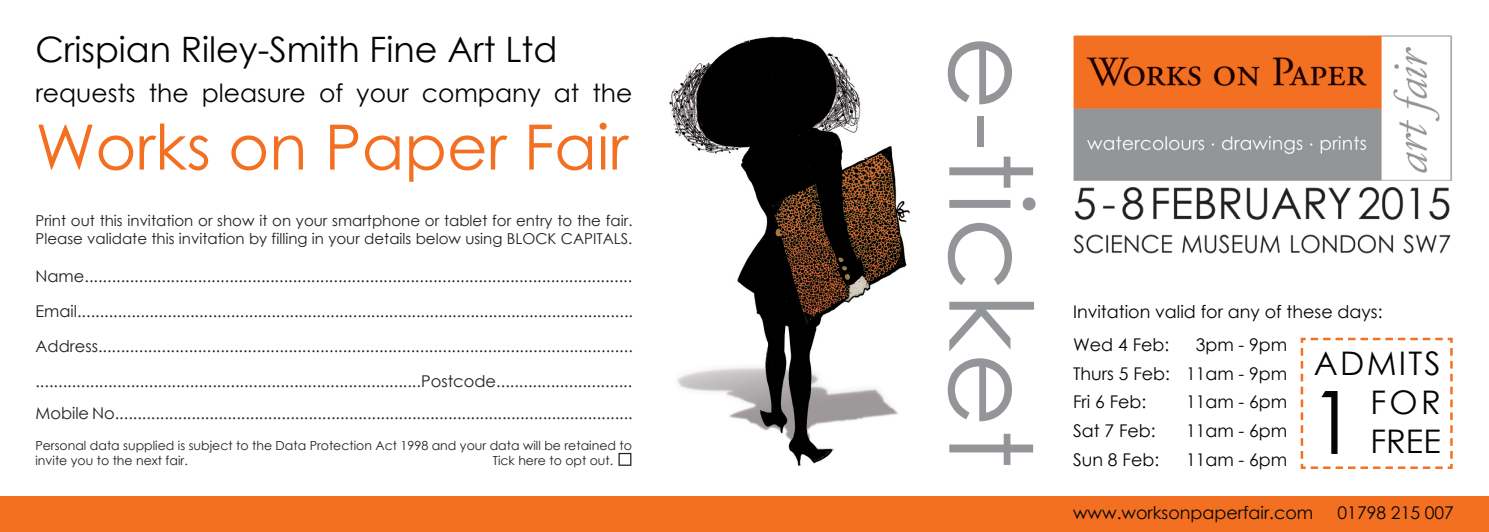
<style>
.page{position:relative;width:1489px;height:532px;background:#fff}
.page>*{position:absolute;margin:0;border:0;box-sizing:border-box;transform-origin:0 0}
.t1{font:115px "Century Gothic";letter-spacing:.015em;color:#939598}
.t2{font:87.5px "Century Gothic";color:#040503}
.t3{font:62.5px "Century Gothic";color:#f36f22}
.t4{font:35px "Century Gothic";color:#040503}
.t5{font:32.5px/39px "Century Gothic";letter-spacing:.07em;color:#040503;text-align:right}
.t6{font:25px "Century Gothic";color:#040503}
.t7{font:17.5px/28.8px "Century Gothic";color:#040503;text-align:justify}
.t8{font:16.25px/35px "Century Gothic";color:#231f20;text-align:justify}
.t9{font:15px/17.5px "Century Gothic";color:#231f20}
.t10{font:12.5px/15px "Century Gothic";color:#231f20}
</style>
<div class="page">
<div style="left:0;top:496px;width:1488px;height:35px;background:#f36f21"></div>
<svg style="left:618px;top:452px;width:13px;height:13px"></svg>
<img style="left:1073px;top:35px;width:379px;height:218px">
<svg style="left:1300px;top:337px;width:152px;height:132px"></svg>
<img style="left:669px;top:36px;width:241px;height:430px">
<h3 class="t4" style="left:35px;top:28px;width:523px">Crispian Riley-Smith Fine Art Ltd</h3>
<h3 class="t6" style="left:35px;top:77px;width:598px">requests the pleasure of your company at the</h3>
<h3 class="t3" style="left:35px;top:109px;width:594px">Works on Paper Fair</h3>
<p class="t9" style="left:35px;top:212px;width:598px">Print out this invitation or show it on your smartphone or tablet for entry to the fair.<br>Please validate this invitation by filling in your details below using BLOCK CAPITALS.</p>
<p class="t8" style="left:35px;top:258px;width:599px">Name.........................................................................................................................<br>Email...........................................................................................................................<br>Address...................................................................................................................... .....................................................................................Postcode..............................</p>
<p class="t8" style="left:35px;top:395px;width:598px">Mobile No...................................................................................................................</p>
<p class="t10" style="left:35px;top:437px;width:598px">Personal data supplied is subject to the Data Protection Act 1998 and your data will be retained to invite you to the next fair.</p>
<p class="t10" style="left:492px;top:452px;width:122px">Tick here to opt out.</p>
<h1 class="t1" style="left:1060px;top:35px;width:434px;rotate:90deg">e-ticket</h1>
<p class="t7" style="left:1072px;top:297px;width:311px">Invitation valid for any of these days:</p>
<h3 class="t5" style="left:1313px;top:343px;width:128px">ADMITS<br>FOR</h3>
<p class="t7" style="left:1072px;top:330px;width:216px;text-indent:123px">3pm - 9pm Thurs 5 Feb: 11am - 9pm Fri 6 Feb:</p>
<p class="t7" style="left:1072px;top:330px;width:98px">Wed 4 Feb:</p>
<h2 class="t2" style="left:1308px;top:369px;width:50px">1</h2>
<p class="t7" style="left:1185px;top:387px;width:103px">11am - 6pm</p>
<p class="t7" style="left:1072px;top:416px;width:84px">Sat 7 Feb:</p>
<p class="t7" style="left:1185px;top:416px;width:103px">11am - 6pm</p>
<p class="t7" style="left:1072px;top:445px;width:88px">Sun 8 Feb:</p>
<p class="t7" style="left:1185px;top:445px;width:103px">11am - 6pm</p>
<h3 class="t5" style="left:1370px;top:421px;width:72px">FREE</h3>
<p class="t7" style="left:1072px;top:498px;width:242px">www.worksonpaperfair.com</p>
<p class="t7" style="left:1337px;top:498px;width:118px">01798 215 007</p>
</div>
